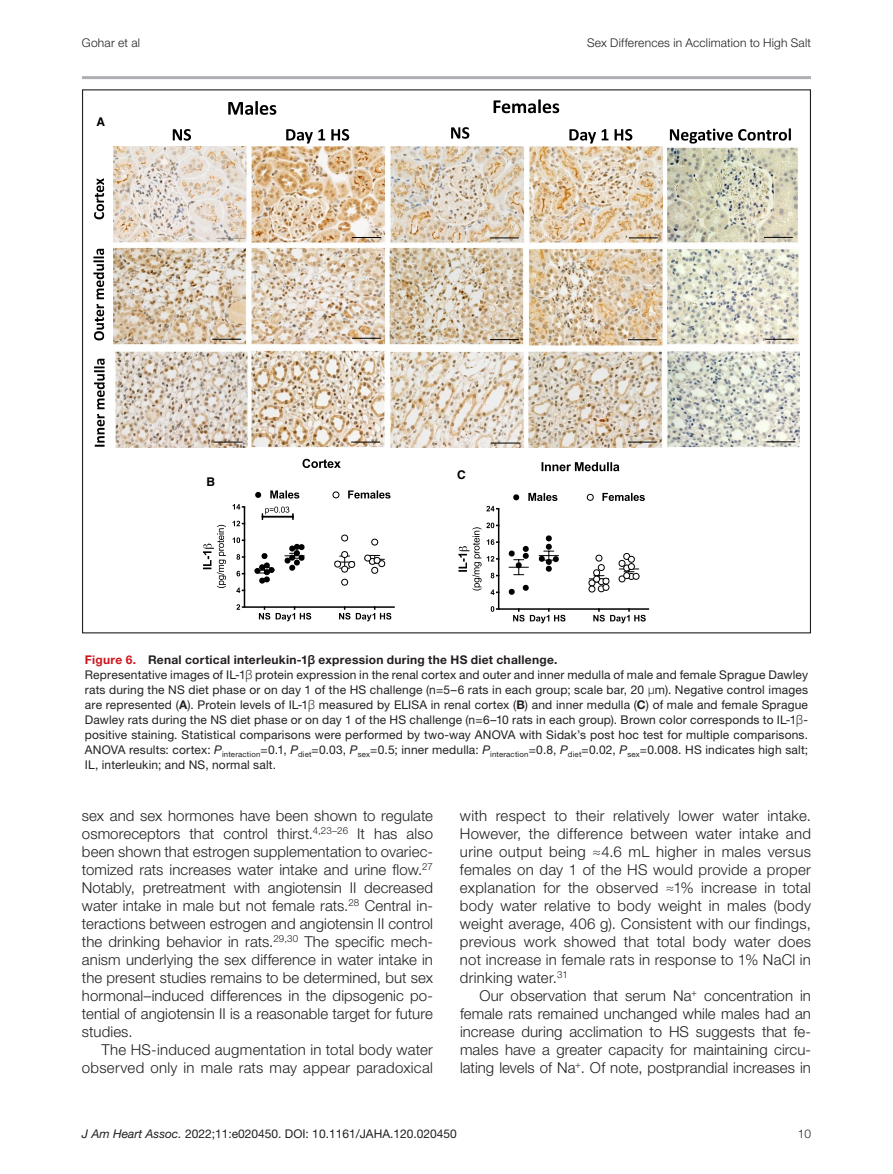
<style>
.page{position:relative;width:893px;height:1174px;background:#fff}
.page>*{position:absolute;margin:0;border:0;box-sizing:border-box;transform-origin:0 0}
.t1{font:300 15px/18px "Helvetica Neue LT Std";letter-spacing:.01em;color:#231f20;text-align:justify}
.t2{font:12px/15px "Helvetica Neue LT Std";letter-spacing:.015em;color:#231f20}
.t3{font:300 12px "Helvetica Neue LT Std";letter-spacing:.015em;color:#231f20}
.t4{font:700 12px "Helvetica";color:#000}
.s1{font-weight:700;color:#cd151d}
.s2{font-weight:700}
.s3{font-family:"Noto Sans";font-weight:600}
.s4{font-family:"Noto Sans";font-weight:300}
.s5{font-style:italic}
</style>
<div class="page">
<img style="left:113px;top:147px;width:687px;height:300px">
<svg style="left:94px;top:178px;width:10px;height:41px"></svg>
<svg style="left:93px;top:249px;width:11px;height:91px"></svg>
<svg style="left:228px;top:101px;width:48px;height:14px"></svg>
<svg style="left:494px;top:99px;width:65px;height:14px"></svg>
<svg style="left:173px;top:129px;width:18px;height:12px"></svg>
<svg style="left:286px;top:129px;width:63px;height:15px"></svg>
<svg style="left:451px;top:127px;width:18px;height:12px"></svg>
<svg style="left:569px;top:129px;width:63px;height:15px"></svg>
<svg style="left:94px;top:359px;width:11px;height:88px"></svg>
<svg style="left:352px;top:237px;width:29px;height:1px"></svg>
<svg style="left:352px;top:338px;width:29px;height:1px"></svg>
<svg style="left:212px;top:339px;width:29px;height:1px"></svg>
<svg style="left:214px;top:442px;width:29px;height:1px"></svg>
<svg style="left:351px;top:442px;width:29px;height:1px"></svg>
<svg style="left:490px;top:238px;width:29px;height:1px"></svg>
<svg style="left:629px;top:238px;width:29px;height:1px"></svg>
<svg style="left:628px;top:339px;width:29px;height:1px"></svg>
<svg style="left:490px;top:339px;width:29px;height:1px"></svg>
<svg style="left:491px;top:443px;width:29px;height:1px"></svg>
<svg style="left:628px;top:442px;width:29px;height:1px"></svg>
<hr style="left:499px;top:608px;width:150px;height:2px;background:#000">
<svg style="left:513px;top:609px;width:52px;height:14px"></svg>
<svg style="left:593px;top:609px;width:53px;height:14px"></svg>
<hr style="left:498px;top:509px;width:1px;height:100px;background:#000">
<svg style="left:491px;top:606px;width:8px;height:6px"></svg>
<svg style="left:486px;top:506px;width:13px;height:5px"></svg>
<svg style="left:522px;top:584px;width:7px;height:7px"></svg>
<svg style="left:508px;top:588px;width:7px;height:7px"></svg>
<svg style="left:508px;top:546px;width:21px;height:29px"></svg>
<svg style="left:538px;top:535px;width:21px;height:37px"></svg>
<svg style="left:588px;top:554px;width:21px;height:39px"></svg>
<svg style="left:618px;top:553px;width:22px;height:30px"></svg>
<svg style="left:458px;top:522px;width:40px;height:73px"></svg>
<svg style="left:528px;top:493px;width:29px;height:8px"></svg>
<svg style="left:513px;top:494px;width:6px;height:6px"></svg>
<svg style="left:602px;top:493px;width:43px;height:8px"></svg>
<svg style="left:586px;top:493px;width:8px;height:8px"></svg>
<svg style="left:542px;top:462px;width:77px;height:9px"></svg>
<hr style="left:244px;top:606px;width:151px;height:2px;background:#000">
<svg style="left:259px;top:607px;width:11px;height:12px"></svg>
<svg style="left:276px;top:607px;width:35px;height:14px"></svg>
<svg style="left:339px;top:607px;width:11px;height:12px"></svg>
<svg style="left:356px;top:607px;width:35px;height:14px"></svg>
<hr style="left:244px;top:507px;width:1px;height:100px;background:#000">
<svg style="left:236px;top:604px;width:8px;height:6px"></svg>
<svg style="left:236px;top:587px;width:8px;height:6px"></svg>
<svg style="left:237px;top:571px;width:7px;height:5px"></svg>
<svg style="left:237px;top:554px;width:7px;height:6px"></svg>
<svg style="left:233px;top:537px;width:11px;height:6px"></svg>
<svg style="left:233px;top:521px;width:11px;height:5px"></svg>
<svg style="left:233px;top:504px;width:11px;height:5px"></svg>
<svg style="left:254px;top:553px;width:21px;height:31px"></svg>
<svg style="left:284px;top:543px;width:21px;height:28px"></svg>
<svg style="left:341px;top:534px;width:7px;height:8px"></svg>
<svg style="left:334px;top:551px;width:21px;height:35px"></svg>
<svg style="left:364px;top:554px;width:21px;height:20px"></svg>
<svg style="left:371px;top:538px;width:7px;height:8px"></svg>
<svg style="left:203px;top:525px;width:23px;height:63px"></svg>
<svg style="left:270px;top:490px;width:29px;height:8px"></svg>
<svg style="left:255px;top:492px;width:6px;height:6px"></svg>
<svg style="left:348px;top:490px;width:42px;height:8px"></svg>
<svg style="left:332px;top:491px;width:7px;height:8px"></svg>
<svg style="left:262px;top:506px;width:32px;height:13px"></svg>
<svg style="left:302px;top:459px;width:39px;height:9px"></svg>
<svg style="left:764px;top:237px;width:29px;height:1px"></svg>
<svg style="left:765px;top:339px;width:29px;height:1px"></svg>
<svg style="left:766px;top:441px;width:29px;height:1px"></svg>
<svg style="left:670px;top:128px;width:121px;height:16px"></svg>
<hr style="left:82px;top:76px;width:729px;height:3px;background:#aeafb3">
<p class="t3" style="left:82px;top:35px;width:60px">Gohar et al</p>
<p class="t3" style="left:587px;top:35px;width:225px">Sex Differences in Acclimation to High Salt</p>
<p class="t4" style="left:97px;top:115px;width:10px">A</p>
<p class="t4" style="left:207px;top:474px;width:10px">B</p>
<p class="t4" style="left:457px;top:467px;width:10px">C</p>
<p class="t2" style="left:85px;top:651px;width:725px"><span class="s1">Figure 6.</span> <span class="s2">Renal cortical interleukin-1</span><span class="s3">β</span> <span class="s2">expression during the HS diet challenge.<br></span>Representative images of IL-1<span class="s4">β</span> protein expression in the renal cortex and outer and inner medulla of male and female Sprague Dawley rats during the NS diet phase or on day 1 of the HS challenge (n=5–6 rats in each group; scale bar, 20 <span class="s4">μ</span>m). Negative control images are represented (<span class="s2">A</span>). Protein levels of IL-1<span class="s4">β</span> measured by ELISA in renal cortex (<span class="s2">B</span>) and inner medulla (<span class="s2">C</span>) of male and female Sprague Dawley rats during the NS diet phase or on day 1 of the HS challenge (n=6–10 rats in each group). Brown color corresponds to IL-1<span class="s4">β&shy;</span>positive staining. Statistical comparisons were performed by two-way ANOVA with Sidak’s post hoc test for multiple comparisons.<br>ANOVA results: cortex: <span class="s5">P</span><sub>interaction</sub>=0.1, <span class="s5">P</span><sub>diet</sub>=0.03, <span class="s5">P</span><sub>sex</sub>=0.5; inner medulla: <span class="s5">P</span><sub>interaction</sub>=0.8, <span class="s5">P</span><sub>diet</sub>=0.02, <span class="s5">P</span><sub>sex</sub>=0.008. HS indicates high salt; IL, interleukin; and NS, normal salt.</p>
<p class="t1" style="left:82px;top:806px;width:353px">sex and sex hormones have been shown to regulate osmoreceptors that control thirst.<sup>4,23–26</sup> It has also been shown that estrogen supplementation to ovariec&shy;tomized rats increases water intake and urine flow.<sup>27<br></sup>Notably, pretreatment with angiotensin II decreased water intake in male but not female rats.<sup>28</sup> Central in&shy;teractions between estrogen and angiotensin II control the drinking behavior in rats.<sup>29,30</sup> The specific mech&shy;anism underlying the sex difference in water intake in the present studies remains to be determined, but sex hormonal–induced differences in the dipsogenic po&shy;tential of angiotensin II is a reasonable target for future studies.</p>
<p class="t1" style="left:82px;top:1040px;width:352px;text-align:right">The HS-induced augmentation in total body water observed only in male rats may appear paradoxical</p>
<p class="t1" style="left:460px;top:806px;width:353px">with respect to their relatively lower water intake.<br>However, the difference between water intake and urine output being ≈4.6 mL higher in males versus females on day 1 of the HS would provide a proper explanation for the observed ≈1% increase in total body water relative to body weight in males (body weight average, 406 g). Consistent with our findings, previous work showed that total body water does not increase in female rats in response to 1% NaCl in drinking water.<sup>31</sup></p>
<p class="t1" style="left:460px;top:986px;width:353px;text-indent:19px">Our observation that serum Na<sup>+</sup> concentration in female rats remained unchanged while males had an increase during acclimation to HS suggests that fe&shy;males have a greater capacity for maintaining circu&shy;lating levels of Na<sup>+</sup>. Of note, postprandial increases in</p>
<p class="t2" style="left:82px;top:1126px;width:376px"><span class="s5">J Am Heart Assoc.</span> 2022;11:e020450. DOI: 10.1161/JAHA.120.020450</p>
<p class="t3" style="left:798px;top:1126px;width:15px">10</p>
</div>
